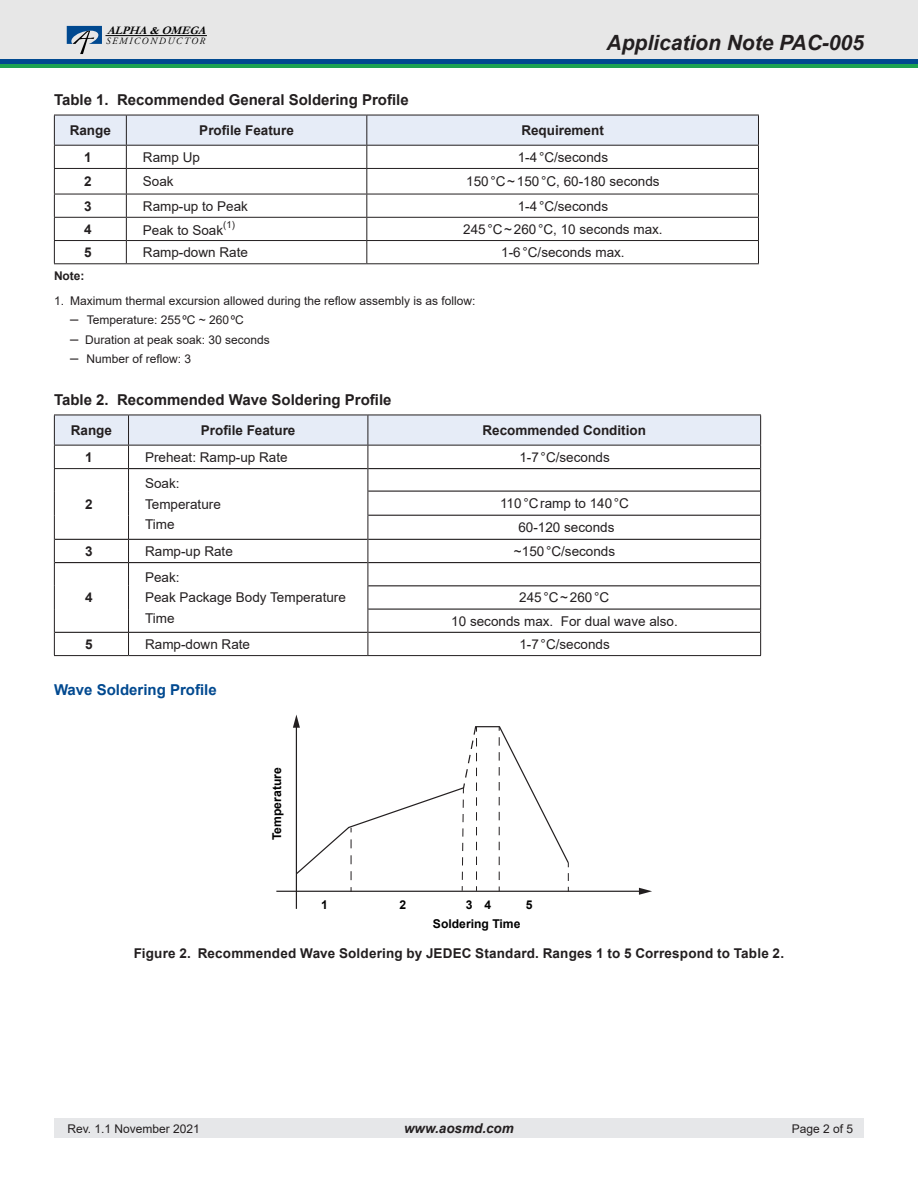
<style>
.page{position:relative;width:918px;height:1188px;background:#fff}
.page>*{position:absolute;margin:0;border:0;box-sizing:border-box;transform-origin:0 0}
.t1{font:italic 700 21px "Arial";color:#231f20}
.Subheadting{font:700 15px "Arial";color:#231f20}
.Subheadting-2{font:700 15px "Arial";color:#014990}
.Table_text_9pt{font:13.5px "Arial";color:#231f20}
.Table_header_9pt-B{font:700 13.5px "Arial";color:#231f20}
.t2{font:italic 700 13.5px "Arial";color:#231f20}
.Table_text_9pt-2{font:700 13.5px "Arial";color:#231f20}
.t3{font:700 12.15px "Arial";color:#000}
.Body_text{font:12px "Arial";color:#231f20}
.Notes{font:700 12px "Arial";color:#231f20}
.t4{font:italic 700 11.55px "Garamond";color:#000}
.t5{font:italic 9.6px "Adobe Garamond Pro";letter-spacing:.16em;color:#000}
.Table_text_9pt-3{font:9.6px "Arial";color:#231f20}
.s1{font-size:15px}
</style>
<div class="page">
<div style="left:54px;top:1119px;width:810px;height:19px;background:#e6e7e9"></div>
<div style="left:0;top:0;width:918px;height:61px;background:#e7e7e7"></div>
<hr style="left:105px;top:35px;width:102px;height:1px;background:#000">
<svg style="left:67px;top:26px;width:35px;height:28px"></svg>
<div style="left:0;top:59px;width:918px;height:5px;background:#014990"></div>
<hr style="left:0;top:64px;width:918px;height:4px;background:#1da252">
<svg style="left:54px;top:116px;width:705px;height:147px"></svg>
<hr style="left:54px;top:263px;width:72px;height:1px;background:#231f20">
<hr style="left:126px;top:263px;width:241px;height:1px;background:#231f20">
<hr style="left:367px;top:263px;width:392px;height:1px;background:#231f20">
<hr style="left:54px;top:115px;width:72px;height:1px;background:#231f20">
<hr style="left:54px;top:115px;width:1px;height:30px;background:#231f20">
<hr style="left:126px;top:115px;width:241px;height:1px;background:#231f20">
<hr style="left:126px;top:115px;width:1px;height:30px;background:#231f20">
<hr style="left:367px;top:115px;width:392px;height:1px;background:#231f20">
<hr style="left:366px;top:115px;width:1px;height:30px;background:#231f20">
<hr style="left:758px;top:115px;width:1px;height:30px;background:#231f20">
<hr style="left:54px;top:145px;width:72px;height:1px;background:#231f20">
<hr style="left:126px;top:145px;width:241px;height:1px;background:#231f20">
<hr style="left:367px;top:145px;width:392px;height:1px;background:#231f20">
<hr style="left:54px;top:655px;width:75px;height:1px;background:#231f20">
<hr style="left:129px;top:655px;width:239px;height:1px;background:#231f20">
<hr style="left:368px;top:655px;width:393px;height:1px;background:#231f20">
<svg style="left:54px;top:415px;width:707px;height:240px"></svg>
<hr style="left:54px;top:415px;width:75px;height:1px;background:#231f20">
<hr style="left:54px;top:415px;width:1px;height:30px;background:#231f20">
<hr style="left:128px;top:415px;width:1px;height:30px;background:#231f20">
<hr style="left:54px;top:445px;width:75px;height:1px;background:#231f20">
<hr style="left:276px;top:891px;width:365px;height:1px;background:#231f20">
<svg style="left:639px;top:888px;width:13px;height:7px"></svg>
<hr style="left:296px;top:725px;width:1px;height:184px;background:#231f20">
<svg style="left:293px;top:715px;width:277px;height:176px"></svg>
<p class="t4" style="left:107px;top:22px;width:105px">ALPHA&amp;OMEGA</p>
<p class="t5" style="left:106px;top:35px;width:100px">SEMICONDUCTOR</p>
<h1 class="t1" style="left:607px;top:28px;width:259px">Application Note PAC-005</h1>
<p class="Subheadting" style="left:54px;top:90px;width:356px">Table 1. Recommended General Soldering Profile</p>
<p class="Table_header_9pt-B" style="left:70px;top:121px;width:43px">Range</p>
<p class="Table_header_9pt-B" style="left:199px;top:121px;width:96px">Profile Feature</p>
<p class="Table_header_9pt-B" style="left:521px;top:121px;width:84px">Requirement</p>
<p class="Table_text_9pt-2" style="left:84px;top:147px;width:9px">1</p>
<p class="Table_text_9pt" style="left:143px;top:148px;width:59px">Ramp Up</p>
<p class="Table_text_9pt" style="left:518px;top:148px;width:92px">1-4°C/seconds</p>
<p class="Table_text_9pt-2" style="left:84px;top:172px;width:9px">2</p>
<p class="Table_text_9pt" style="left:143px;top:172px;width:32px">Soak</p>
<p class="Table_text_9pt" style="left:466px;top:172px;width:195px">150°C~150°C, 60-180 seconds</p>
<p class="Table_text_9pt-2" style="left:84px;top:196px;width:9px">3</p>
<p class="Table_text_9pt" style="left:143px;top:197px;width:107px">Ramp-up to Peak</p>
<p class="Table_text_9pt" style="left:518px;top:197px;width:92px">1-4°C/seconds</p>
<p class="Table_text_9pt-2" style="left:84px;top:220px;width:9px">4</p>
<p class="Table_text_9pt" style="left:143px;top:221px;width:82px">Peak to Soak</p>
<p class="Table_text_9pt-3" style="left:223px;top:218px;width:13px">(1)</p>
<p class="Table_text_9pt" style="left:463px;top:220px;width:201px">245°C~260°C, 10 seconds max.</p>
<p class="Table_text_9pt-2" style="left:84px;top:243px;width:9px">5</p>
<p class="Table_text_9pt" style="left:143px;top:243px;width:107px">Ramp-down Rate</p>
<p class="Table_text_9pt" style="left:501px;top:243px;width:125px">1-6°C/seconds max.</p>
<p class="Notes" style="left:54px;top:267px;width:32px">Note:</p>
<p class="Body_text" style="left:54px;top:292px;width:423px">1. Maximum thermal excursion allowed during the reflow assembly is as follow:</p>
<p class="Body_text" style="left:70px;top:312px;width:175px"><span class="s1">–</span> Temperature: 255ºC ~ 260ºC</p>
<p class="Body_text" style="left:70px;top:331px;width:201px"><span class="s1">–</span> Duration at peak soak: 30 seconds</p>
<p class="Body_text" style="left:70px;top:351px;width:122px"><span class="s1">–</span> Number of reflow: 3</p>
<p class="Subheadting" style="left:54px;top:390px;width:339px">Table 2. Recommended Wave Soldering Profile</p>
<p class="Table_header_9pt-B" style="left:71px;top:421px;width:43px">Range</p>
<p class="Table_header_9pt-B" style="left:201px;top:421px;width:96px">Profile Feature</p>
<p class="Table_header_9pt-B" style="left:483px;top:421px;width:165px">Recommended Condition</p>
<p class="Table_text_9pt-2" style="left:85px;top:448px;width:9px">1</p>
<p class="Table_text_9pt" style="left:145px;top:448px;width:144px">Preheat: Ramp-up Rate</p>
<p class="Table_text_9pt" style="left:519px;top:448px;width:92px">1-7°C/seconds</p>
<p class="Table_text_9pt-2" style="left:85px;top:495px;width:9px">2</p>
<p class="Table_text_9pt" style="left:145px;top:474px;width:36px">Soak:</p>
<p class="Table_text_9pt" style="left:145px;top:495px;width:77px">Temperature</p>
<p class="Table_text_9pt" style="left:145px;top:515px;width:31px">Time</p>
<p class="Table_text_9pt" style="left:500px;top:494px;width:130px">110°Cramp to 140°C</p>
<p class="Table_text_9pt" style="left:518px;top:518px;width:98px">60-120 seconds</p>
<p class="Table_text_9pt-2" style="left:85px;top:542px;width:9px">3</p>
<p class="Table_text_9pt" style="left:145px;top:542px;width:89px">Ramp-up Rate</p>
<p class="Table_text_9pt" style="left:514px;top:542px;width:103px">~150°C/seconds</p>
<p class="Table_text_9pt-2" style="left:85px;top:588px;width:9px">4</p>
<p class="Table_text_9pt" style="left:145px;top:568px;width:36px">Peak:</p>
<p class="Table_text_9pt" style="left:145px;top:588px;width:202px">Peak Package Body Temperature</p>
<p class="Table_text_9pt" style="left:145px;top:609px;width:31px">Time</p>
<p class="Table_text_9pt" style="left:519px;top:588px;width:91px">245°C~260°C</p>
<p class="Table_text_9pt" style="left:451px;top:612px;width:228px">10 seconds max. For dual wave also.</p>
<p class="Table_text_9pt-2" style="left:85px;top:635px;width:9px">5</p>
<p class="Table_text_9pt" style="left:145px;top:635px;width:107px">Ramp-down Rate</p>
<p class="Table_text_9pt" style="left:519px;top:635px;width:92px">1-7°C/seconds</p>
<p class="Subheadting-2" style="left:54px;top:679px;width:164px">Wave Soldering Profile</p>
<p class="t3" style="left:268px;top:840px;width:74px;rotate:-90deg">Temperature</p>
<p class="t3" style="left:321px;top:896px;width:8px">1</p>
<p class="t3" style="left:399px;top:896px;width:8px">2</p>
<p class="t3" style="left:466px;top:896px;width:27px">3 4</p>
<p class="t3" style="left:526px;top:896px;width:8px">5</p>
<p class="t3" style="left:433px;top:915px;width:89px">Soldering Time</p>
<p class="Table_header_9pt-B" style="left:134px;top:944px;width:652px">Figure 2. Recommended Wave Soldering by JEDEC Standard. Ranges 1 to 5 Correspond to Table 2.</p>
<p class="Body_text" style="left:68px;top:1121px;width:134px">Rev. 1.1 November 2021</p>
<p class="t2" style="left:404px;top:1120px;width:111px">www.aosmd.com</p>
<p class="Body_text" style="left:792px;top:1121px;width:63px">Page 2 of 5</p>
</div>
